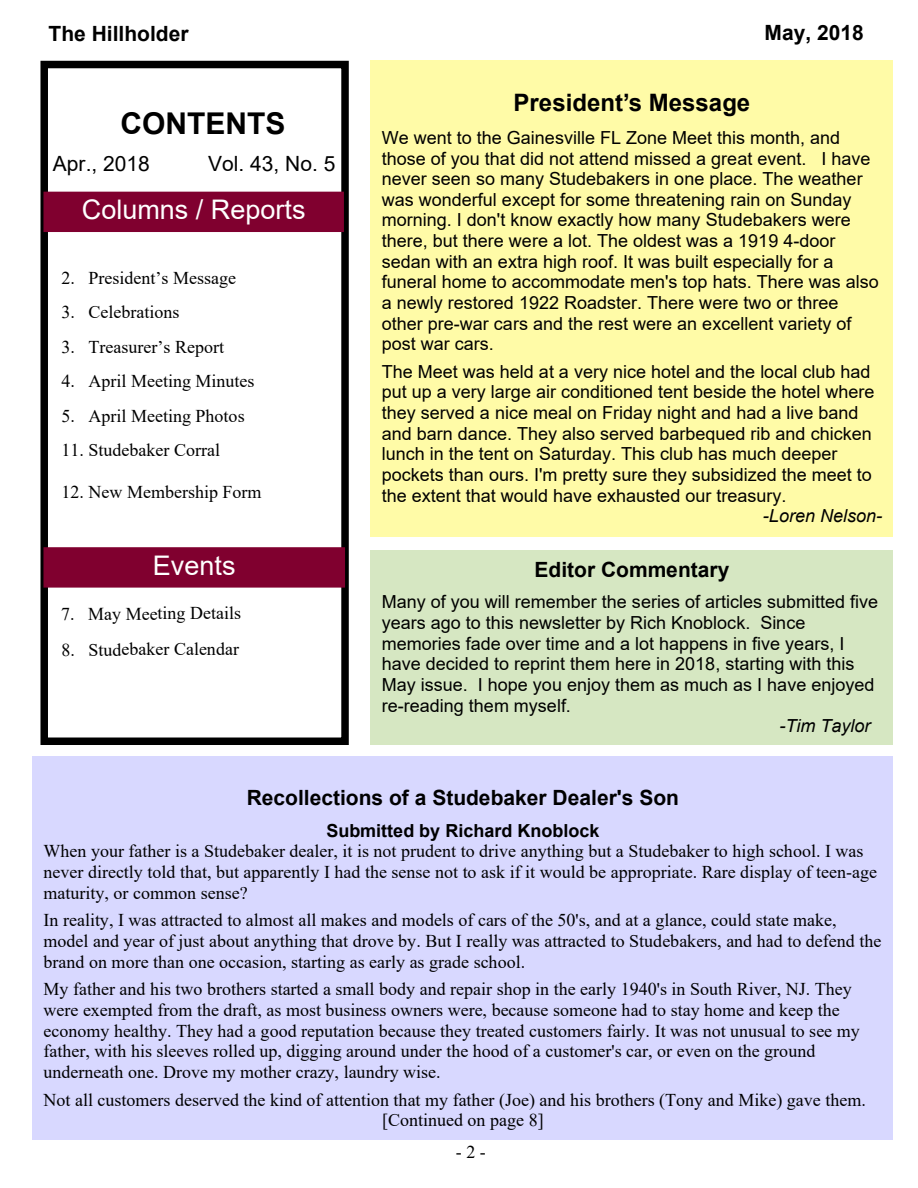
<style>
.page{position:relative;width:918px;height:1188px;background:#fff}
.page>*{position:absolute;margin:0;border:0;box-sizing:border-box;transform-origin:0 0}
.t1{font:700 30px "Arial";color:#000}
.t2{font:27px "Arial";color:#fff}
.t3{font:700 24px "Arial";color:#000}
.t4{font:700 21px "Arial";color:#000}
.t5{font:21px "Arial";color:#000}
.t6{font:18px/20.7px "Times New Roman";color:#000}
.t7{font:18px/20.7px "Arial";color:#000}
.t8{font:700 18px "Arial";color:#000}
.t9{font:italic 18px "Arial";color:#000}
</style>
<div class="page">
<div style="left:40px;top:61px;width:309px;height:684px;border:8px solid #000"></div>
<div style="left:44px;top:192px;width:299px;height:39px;background:#80002f"></div>
<div style="left:43px;top:192px;width:301px;height:40px;border:2px solid #80002f"></div>
<div style="left:44px;top:548px;width:300px;height:39px;background:#80002f"></div>
<div style="left:43px;top:547px;width:302px;height:41px;border:2px solid #80002f"></div>
<div style="left:371px;top:60px;width:522px;height:476px;background:#fffba7"></div>
<div style="left:33px;top:756px;width:860px;height:384px;background:#d8d8ff"></div>
<div style="left:371px;top:550px;width:522px;height:195px;background:#d6e7c2"></div>
<p class="t4" style="left:49px;top:26px;width:141px">The Hillholder</p>
<h1 class="t1" style="left:120px;top:112px;width:167px">CONTENTS</h1>
<p class="t5" style="left:53px;top:156px;width:98px">Apr., 2018</p>
<p class="t5" style="left:208px;top:156px;width:129px">Vol. 43, No. 5</p>
<h2 class="t2" style="left:82px;top:200px;width:225px">Columns / Reports</h2>
<p class="t6" style="left:62px;top:269px;width:176px">2. President’s Message</p>
<p class="t6" style="left:62px;top:304px;width:120px">3. Celebrations</p>
<p class="t6" style="left:62px;top:338px;width:164px">3. Treasurer’s Report</p>
<p class="t6" style="left:62px;top:373px;width:195px">4. April Meeting Minutes</p>
<p class="t6" style="left:62px;top:407px;width:185px">5. April Meeting Photos</p>
<p class="t6" style="left:62px;top:442px;width:160px">11. Studebaker Corral</p>
<p class="t6" style="left:62px;top:483px;width:202px">12. New Membership Form</p>
<h2 class="t2" style="left:153px;top:555px;width:84px">Events</h2>
<p class="t6" style="left:61px;top:605px;width:182px">7. May Meeting Details</p>
<p class="t6" style="left:61px;top:641px;width:179px">8. Studebaker Calendar</p>
<p class="t4" style="left:765px;top:25px;width:101px">May, 2018</p>
<h3 class="t3" style="left:514px;top:94px;width:238px">President’s Message</h3>
<p class="t7" style="left:382px;top:129px;width:499px">We went to the Gainesville FL Zone Meet this month, and those of you that did not attend missed a great event. I have never seen so many Studebakers in one place. The weather was wonderful except for some threatening rain on Sunday morning. I don't know exactly how many Studebakers were there, but there were a lot. The oldest was a 1919 4-door sedan with an extra high roof. It was built especially for a funeral home to accommodate men's top hats. There was also a newly restored 1922 Roadster. There were two or three other pre-war cars and the rest were an excellent variety of post war cars.</p>
<p class="t7" style="left:382px;top:363px;width:494px">The Meet was held at a very nice hotel and the local club had put up a very large air conditioned tent beside the hotel where they served a nice meal on Friday night and had a live band and barn dance. They also served barbequed rib and chicken lunch in the tent on Saturday. This club has much deeper pockets than ours. I'm pretty sure they subsidized the meet to the extent that would have exhausted our treasury.</p>
<p class="t9" style="left:763px;top:509px;width:121px">-Loren Nelson-</p>
<p class="t4" style="left:535px;top:561px;width:196px">Editor Commentary</p>
<p class="t7" style="left:382px;top:593px;width:498px">Many of you will remember the series of articles submitted five years ago to this newsletter by Rich Knoblock. Since memories fade over time and a lot happens in five years, I have decided to reprint them here in 2018, starting with this May issue. I hope you enjoy them as much as I have enjoyed re-reading them myself.</p>
<p class="t9" style="left:780px;top:719px;width:92px">-Tim Taylor</p>
<p class="t4" style="left:247px;top:790px;width:434px">Recollections of a Studebaker Dealer's Son</p>
<p class="t8" style="left:326px;top:824px;width:275px">Submitted by Richard Knoblock</p>
<p class="t6" style="left:44px;top:843px;width:835px">When your father is a Studebaker dealer, it is not prudent to drive anything but a Studebaker to high school. I was never directly told that, but apparently I had the sense not to ask if it would be appropriate. Rare display of teen-age maturity, or common sense?</p>
<p class="t6" style="left:44px;top:912px;width:839px">In reality, I was attracted to almost all makes and models of cars of the 50's, and at a glance, could state make, model and year of just about anything that drove by. But I really was attracted to Studebakers, and had to defend the brand on more than one occasion, starting as early as grade school.</p>
<p class="t6" style="left:44px;top:981px;width:818px">My father and his two brothers started a small body and repair shop in the early 1940's in South River, NJ. They were exempted from the draft, as most business owners were, because someone had to stay home and keep the economy healthy. They had a good reputation because they treated customers fairly. It was not unusual to see my father, with his sleeves rolled up, digging around under the hood of a customer's car, or even on the ground underneath one. Drove my mother crazy, laundry wise.</p>
<p class="t6" style="left:382px;top:1091px;width:485px;text-indent:-339px">Not all customers deserved the kind of attention that my father (Joe) and his brothers (Tony and Mike) gave them. [Continued on page 8]</p>
<p class="t6" style="left:456px;top:1144px;width:32px">- 2 -</p>
</div>
